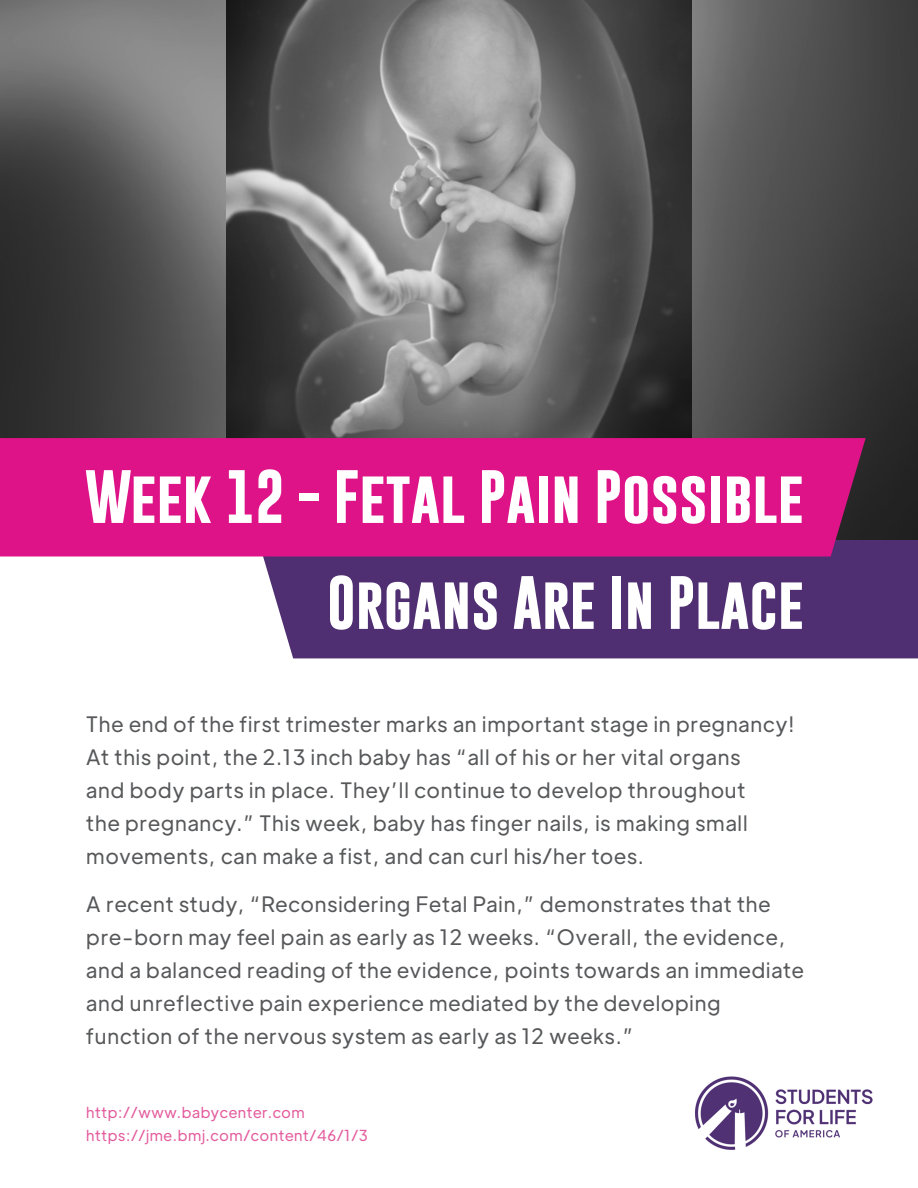
<style>
.page{position:relative;width:918px;height:1188px;background:#fff}
.page>*{position:absolute;margin:0;border:0;box-sizing:border-box;transform-origin:0 0}
.t1{font:700 54px "Gobold";color:#fff}
.t2{font:21px/33px "Plus Jakarta Display";letter-spacing:.045em;color:#57585a}
.t3{font:15px "Plus Jakarta Display";letter-spacing:.045em;color:#e35c9d}
</style>
<div class="page">
<img style="left:695px;top:1076px;width:178px;height:74px">
<img style="left:0;top:0;width:918px;height:540px">
<img style="left:226px;top:0;width:466px;height:438px">
<div style="left:258px;top:540px;width:660px;height:118px;background:#4f2e71"></div>
<div style="left:0;top:438px;width:866px;height:118px;background:#de1388"></div>
<p class="t1" style="left:85px;top:461px;width:720px">Week 12 - Fetal Pain Possible</p>
<p class="t1" style="left:327px;top:567px;width:478px">Organs Are In Place</p>
<p class="t2" style="left:86px;top:707px;width:709px">The end of the first trimester marks an important stage in pregnancy!<br>At this point, the 2.13 inch baby has “all of his or her vital organs<br>and body parts in place. They’ll continue to develop throughout<br>the pregnancy.” This week, baby has finger nails, is making small movements, can make a fist, and can curl his/her toes.</p>
<p class="t2" style="left:86px;top:887px;width:719px">A recent study, “Reconsidering Fetal Pain,” demonstrates that the pre-born may feel pain as early as 12 weeks. “Overall, the evidence, and a balanced reading of the evidence, points towards an immediate and unreflective pain experience mediated by the developing function of the nervous system as early as 12 weeks.”</p>
<p class="t3" style="left:86px;top:1102px;width:220px">http://www.babycenter.com</p>
<p class="t3" style="left:86px;top:1125px;width:283px">https://jme.bmj.com/content/46/1/3</p>
</div>
